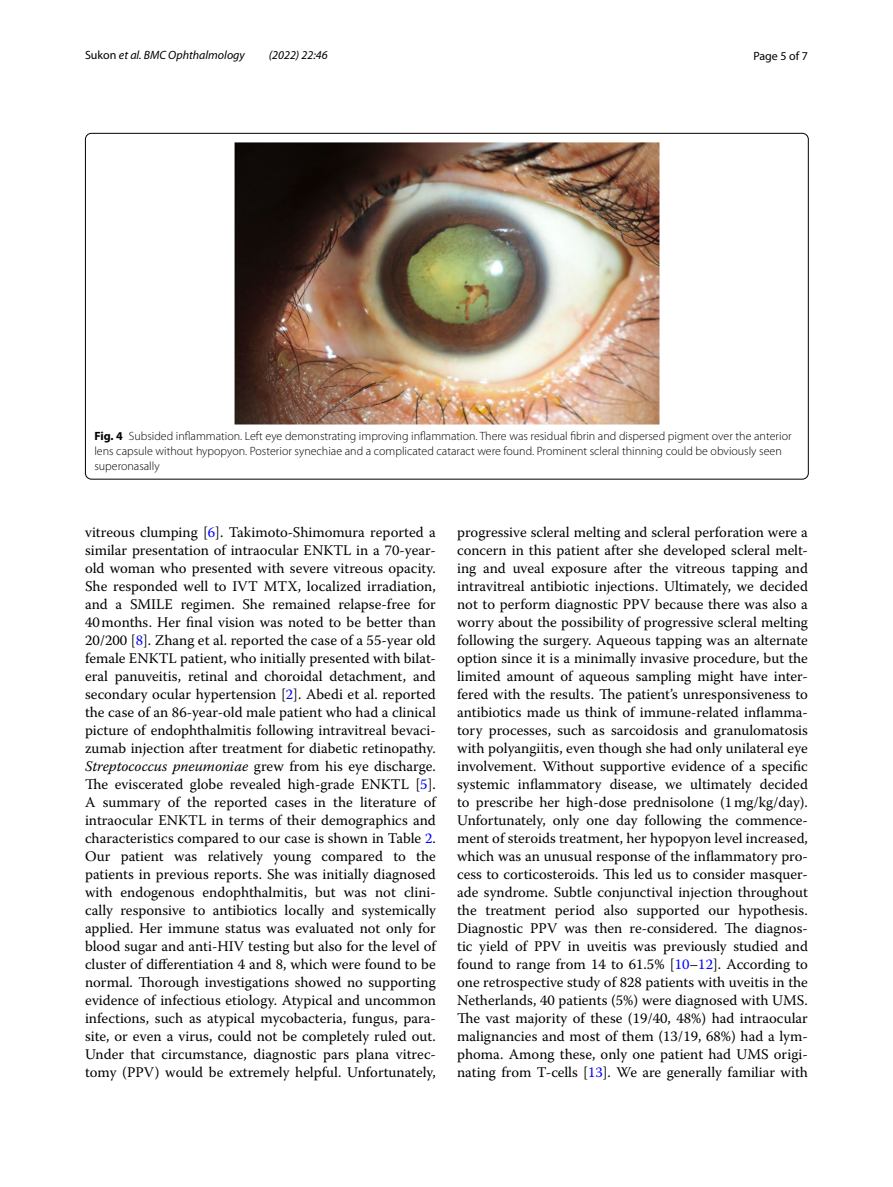
<style>
.page{position:relative;width:893px;height:1187px;background:#fff}
.page>*{position:absolute;margin:0;border:0;box-sizing:border-box;transform-origin:0 0}
.t1{font:14.7px/18px "Warnock Pro";color:#000;text-align:justify}
.t2{font:300 12px/15px "Myriad Pro";color:#000}
.t3{font:italic 12px "Myriad Pro";color:#000}
.t4{font:12px "Myriad Pro";color:#000}
.s1{font-style:normal}
.s2{font-weight:700}
.s3{color:#00f}
.s4{font-style:italic}
</style>
<div class="page">
<img style="left:234px;top:142px;width:425px;height:282px">
<p class="t3" style="left:85px;top:48px;width:161px"><span class="s1">Sukon</span> et al. BMC Ophthalmology</p>
<p class="t3" style="left:269px;top:48px;width:60px">(2022) 22:46</p>
<p class="t4" style="left:753px;top:48px;width:56px">Page 5 of 7</p>
<p class="t2" style="left:94px;top:428px;width:699px"><span class="s2">Fig. 4</span> Subsided inflammation. Left eye demonstrating improving inflammation. There was residual fibrin and dispersed pigment over the anterior lens capsule without hypopyon. Posterior synechiae and a complicated cataract were found. Prominent scleral thinning could be obviously seen superonasally</p>
<p class="t1" style="left:85px;top:522px;width:352px">vitreous clumping [<span class="s3">6</span>]. Takimoto-Shimomura reported a similar presentation of intraocular ENKTL in a 70-year&shy;old woman who presented with severe vitreous opacity.<br>She responded well to IVT MTX, localized irradiation, and a SMILE regimen. She remained relapse-free for 40months. Her final vision was noted to be better than 20/200 [<span class="s3">8</span>]. Zhang et al. reported the case of a 55-year old female ENKTL patient, who initially presented with bilat&shy;eral panuveitis, retinal and choroidal detachment, and secondary ocular hypertension [<span class="s3">2</span>]. Abedi et al. reported the case of an 86-year-old male patient who had a clinical picture of endophthalmitis following intravitreal bevaci&shy;zumab injection after treatment for diabetic retinopathy.<br><span class="s4">Streptococcus pneumoniae</span> grew from his eye discharge.<br>The eviscerated globe revealed high-grade ENKTL [<span class="s3">5</span>].<br>A summary of the reported cases in the literature of intraocular ENKTL in terms of their demographics and characteristics compared to our case is shown in Table <span class="s3">2</span>.<br>Our patient was relatively young compared to the patients in previous reports. She was initially diagnosed with endogenous endophthalmitis, but was not clini&shy;cally responsive to antibiotics locally and systemically applied. Her immune status was evaluated not only for blood sugar and anti-HIV testing but also for the level of cluster of differentiation 4 and 8, which were found to be normal. Thorough investigations showed no supporting evidence of infectious etiology. Atypical and uncommon infections, such as atypical mycobacteria, fungus, para&shy;site, or even a virus, could not be completely ruled out.<br>Under that circumstance, diagnostic pars plana vitrec&shy;tomy (PPV) would be extremely helpful. Unfortunately,</p>
<p class="t1" style="left:457px;top:522px;width:352px">progressive scleral melting and scleral perforation were a concern in this patient after she developed scleral melt&shy;ing and uveal exposure after the vitreous tapping and intravitreal antibiotic injections. Ultimately, we decided not to perform diagnostic PPV because there was also a worry about the possibility of progressive scleral melting following the surgery. Aqueous tapping was an alternate option since it is a minimally invasive procedure, but the limited amount of aqueous sampling might have inter&shy;fered with the results. The patient’s unresponsiveness to antibiotics made us think of immune-related inflamma&shy;tory processes, such as sarcoidosis and granulomatosis with polyangiitis, even though she had only unilateral eye involvement. Without supportive evidence of a specific systemic inflammatory disease, we ultimately decided to prescribe her high-dose prednisolone (1mg/kg/day).<br>Unfortunately, only one day following the commence&shy;ment of steroids treatment, her hypopyon level increased, which was an unusual response of the inflammatory pro&shy;cess to corticosteroids. This led us to consider masquer&shy;ade syndrome. Subtle conjunctival injection throughout the treatment period also supported our hypothesis.<br>Diagnostic PPV was then re-considered. The diagnos&shy;tic yield of PPV in uveitis was previously studied and found to range from 14 to 61.5% [<span class="s3">10</span>–<span class="s3">12</span>]. According to one retrospective study of 828 patients with uveitis in the Netherlands, 40 patients (5%) were diagnosed with UMS.<br>The vast majority of these (19/40, 48%) had intraocular malignancies and most of them (13/19, 68%) had a lym&shy;phoma. Among these, only one patient had UMS origi&shy;nating from T-cells [<span class="s3">13</span>]. We are generally familiar with</p>
</div>
